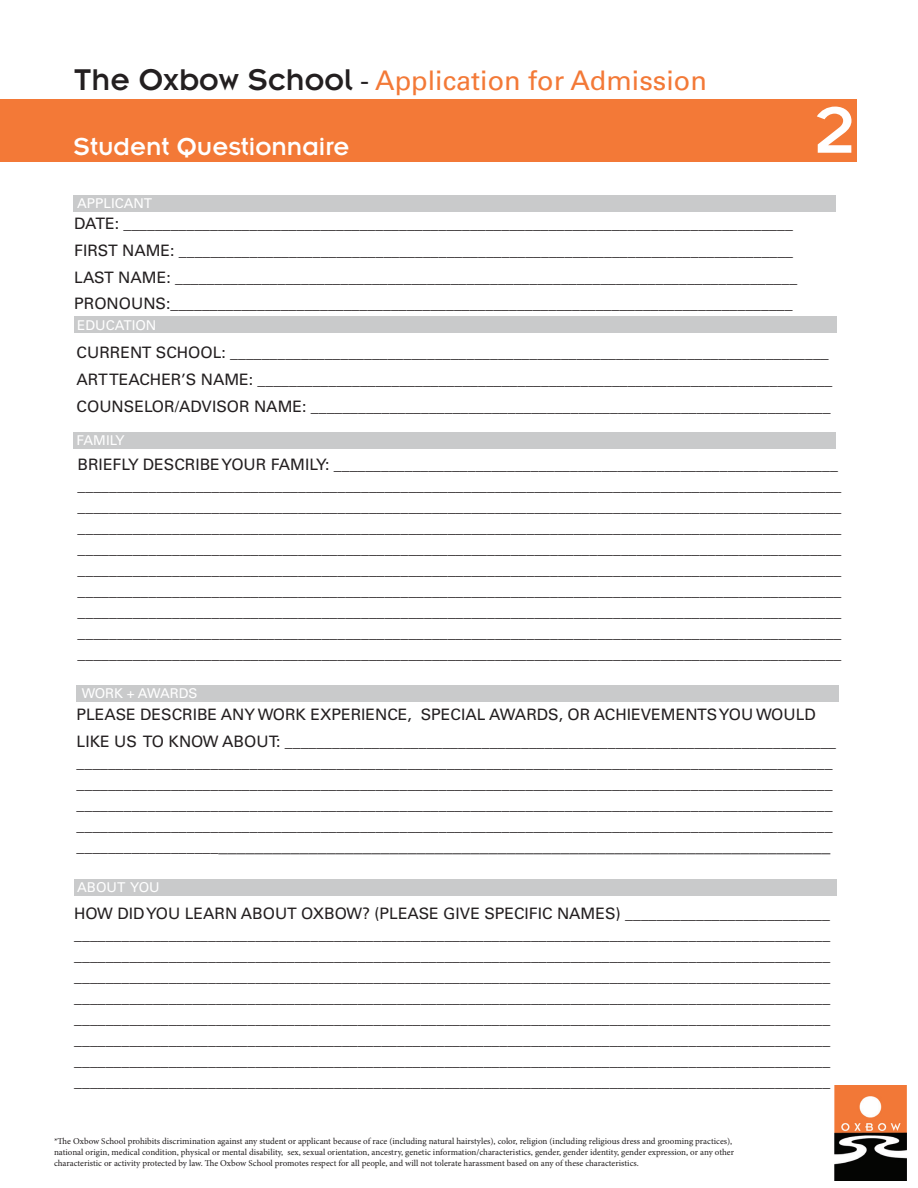
<style>
.page{position:relative;width:918px;height:1188px;background:#fff}
.page>*{position:absolute;margin:0;border:0;box-sizing:border-box;transform-origin:0 0}
.t1{font:72px "Insignia LT Std";color:#fff}
.t2{font:27px "Univers LT Std";color:#f37937}
.t3{font:27px "Insignia LT Std";color:#fff}
.t4{font:18px "Univers LT Std";color:#231f20}
.t5{font:15.75px/21px "Univers LT Std";color:#231f20;text-align:justify}
.t6{font:13.5px "Univers LT Std";color:#fff}
.t7{font:9px/10.8px "Minion Pro";color:#231f20}
.s1{font-family:"Insignia LT Std";font-size:33px;color:#231f20}
.s2{color:#231f20}
.s3{font-size:15.75px}
</style>
<div class="page">
<div style="left:0;top:99px;width:857px;height:63px;background:#f37937"></div>
<img style="left:835px;top:1086px;width:71px;height:94px">
<div style="left:74px;top:432px;width:762px;height:16px;background:#c9cacb"></div>
<div style="left:74px;top:196px;width:762px;height:16px;background:#c9cacb"></div>
<div style="left:77px;top:686px;width:762px;height:16px;background:#c9cacb"></div>
<div style="left:74px;top:879px;width:763px;height:16px;background:#c9cacb"></div>
<div style="left:74px;top:317px;width:763px;height:16px;background:#c9cacb"></div>
<h2 class="t2" style="left:74px;top:64px;width:634px"><span class="s1">The Oxbow School</span> <span class="s2">-</span> Application for Admission</h2>
<p class="t3" style="left:74px;top:132px;width:277px">Student Questionnaire</p>
<h1 class="t1" style="left:815px;top:93px;width:42px">2</h1>
<p class="t6" style="left:77px;top:195px;width:76px">APPLICANT</p>
<p class="t5" style="left:74px;top:213px;width:720px">DATE: _____________________________________________________________________________________</p>
<p class="t5" style="left:74px;top:240px;width:720px">FIRST NAME: ______________________________________________________________________________</p>
<p class="t5" style="left:74px;top:267px;width:725px">LAST NAME: _______________________________________________________________________________</p>
<p class="t5" style="left:74px;top:293px;width:720px">PRONOUNS:_______________________________________________________________________________</p>
<p class="t5" style="left:77px;top:342px;width:754px">CURRENT SCHOOL: ____________________________________________________________________________</p>
<p class="t5" style="left:77px;top:369px;width:757px">ART TEACHER’S NAME: _________________________________________________________________________</p>
<p class="t5" style="left:77px;top:396px;width:756px">COUNSELOR/ADVISOR NAME: __________________________________________________________________</p>
<p class="t6" style="left:77px;top:317px;width:81px">EDUCATION</p>
<p class="t6" style="left:77px;top:432px;width:49px">FAMILY</p>
<p class="t5" style="left:78px;top:454px;width:765px;text-align:left">BRIEFLY DESCRIBE YOUR FAMILY: ________________________________________________________________ _________________________________________________________________________________________________ _________________________________________________________________________________________________ _________________________________________________________________________________________________ _________________________________________________________________________________________________ _________________________________________________________________________________________________ _________________________________________________________________________________________________ _________________________________________________________________________________________________ _________________________________________________________________________________________________</p>
<p class="t5" style="left:78px;top:643px;width:765px">_________________________________________________________________________________________________</p>
<p class="t6" style="left:82px;top:685px;width:117px">WORK + AWARDS</p>
<p class="t5" style="left:77px;top:701px;width:761px;line-height:27px">PLEASE DESCRIBE ANY WORK EXPERIENCE, SPECIAL AWARDS, OR ACHIEVEMENTS YOU WOULD<br>LIKE US TO KNOW ABOUT: ______________________________________________________________________</p>
<p class="t5" style="left:77px;top:752px;width:757px">________________________________________________________________________________________________ ________________________________________________________________________________________________ ________________________________________________________________________________________________ ________________________________________________________________________________________________</p>
<p class="t4" style="left:77px;top:835px;width:755px"><span class="s3">__________________</span>____________________________________________________________________</p>
<p class="t6" style="left:77px;top:879px;width:84px">ABOUT YOU</p>
<p class="t5" style="left:74px;top:903px;width:757px">HOW DID YOU LEARN ABOUT OXBOW? (PLEASE GIVE SPECIFIC NAMES) __________________________ ________________________________________________________________________________________________ ________________________________________________________________________________________________ ________________________________________________________________________________________________ ________________________________________________________________________________________________</p>
<p class="t5" style="left:74px;top:1008px;width:757px">________________________________________________________________________________________________ ________________________________________________________________________________________________ ________________________________________________________________________________________________</p>
<p class="t5" style="left:74px;top:1071px;width:757px">________________________________________________________________________________________________</p>
<p class="t7" style="left:54px;top:1136px;width:682px">*The Oxbow School prohibits discrimination against any student or applicant because of race (including natural hairstyles), color, religion (including religious dress and grooming practices), national origin, medical condition, physical or mental disability, sex, sexual orientation, ancestry, genetic information/characteristics, gender, gender identity, gender expression, or any other characteristic or activity protected by law. The Oxbow School promotes respect for all people, and will not tolerate harassment based on any of these characteristics.</p>
</div>
